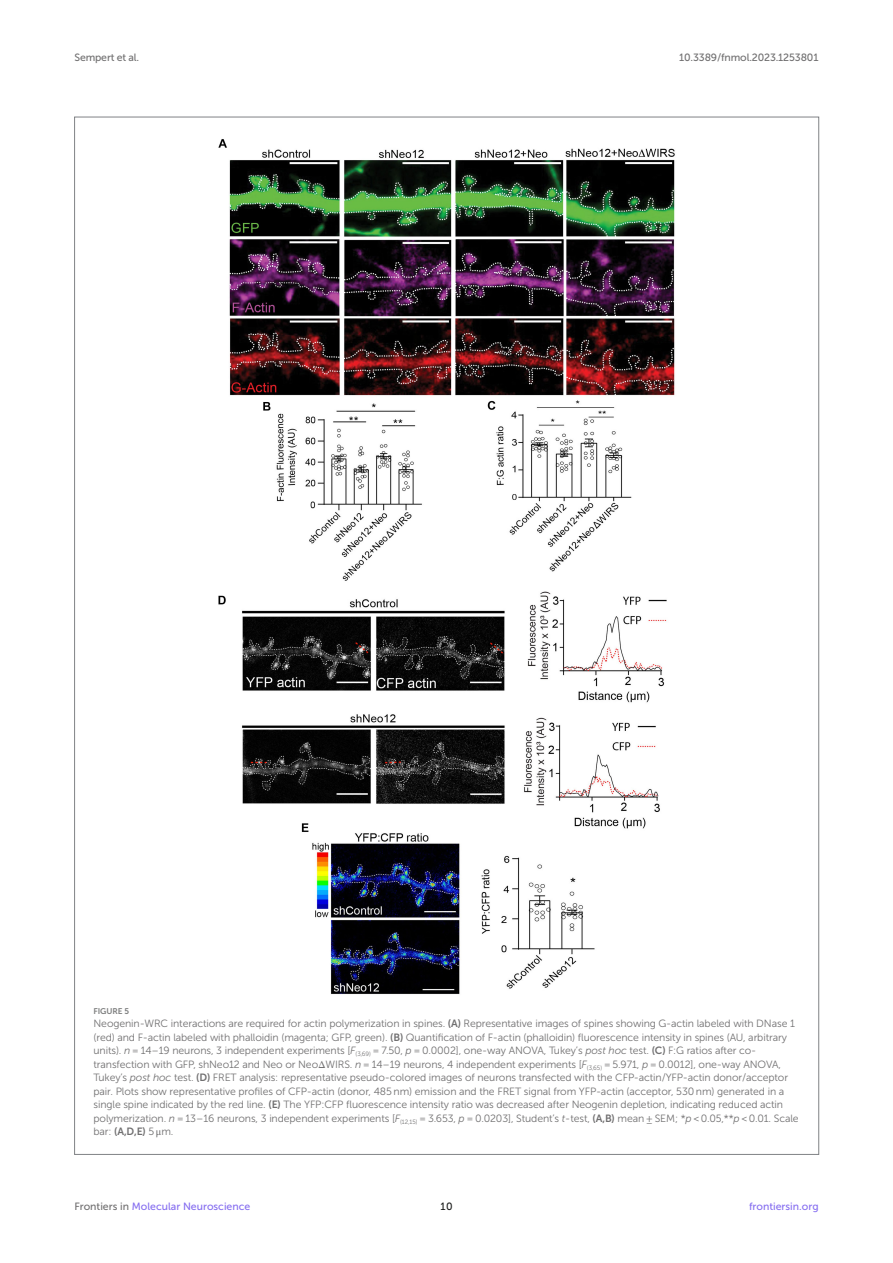
<style>
.page{position:relative;width:893px;height:1263px;background:#fff}
.page>*{position:absolute;margin:0;border:0;box-sizing:border-box;transform-origin:0 0}
.FIG_LEG{font:10.5px/13.5px "Museo Sans 300";letter-spacing:-.01em;color:#706f70}
.t1{font:10.5px "Museo Sans 500";color:#856df0}
.t2{font:10.5px "Museo Sans 500";letter-spacing:-.015em;color:#706f70}
.t3{font:10.5px "Museo Sans 500";color:#1b1c1b}
.FIG_HD{font:8.25px "Museo Sans 700";letter-spacing:-.01em;color:#7e7f7f}
.s1{font-family:"Museo Sans 700"}
.s2{font-style:italic}
.s3{font-family:"STIX General"}
.s4{color:#706f70}
</style>
<div class="page">
<img style="left:218px;top:139px;width:457px;height:855px">
<p class="t2" style="left:74px;top:51px;width:66px">Sempert et al.</p>
<p class="t2" style="left:679px;top:51px;width:141px">10.3389/fnmol.2023.1253801</p>
<p class="FIG_HD" style="left:94px;top:1006px;width:37px">FIGURE 5</p>
<p class="FIG_LEG" style="left:94px;top:1017px;width:707px">Neogenin-WRC interactions are required for actin polymerization in spines. <span class="s1">(A)</span> Representative images of spines showing G-actin labeled with DNase 1 (red) and F-actin labeled with phalloidin (magenta; GFP, green). <span class="s1">(B)</span> Quantification of F-actin (phalloidin) fluorescence intensity in spines (AU, arbitrary units). <span class="s2">n</span> = 14–19 neurons, 3 independent experiments [<span class="s2">F</span><sub>(3,69)</sub> = 7.50, <span class="s2">p</span> = 0.0002], one-way ANOVA, Tukey’s <span class="s2">post hoc</span> test. <span class="s1">(C)</span> F:G ratios after co&shy;transfection with GFP, shNeo12 and Neo or Neo<span class="s3">Δ</span>WIRS. <span class="s2">n</span> = 14–19 neurons, 4 independent experiments [<span class="s2">F</span><sub>(3,65)</sub> = 5.971, <span class="s2">p</span> = 0.0012], one-way ANOVA, Tukey’s <span class="s2">post hoc</span> test. <span class="s1">(D)</span> FRET analysis: representative pseudo-colored images of neurons transfected with the CFP-actin/YFP-actin donor/acceptor pair. Plots show representative profiles of CFP-actin (donor, 485 nm) emission and the FRET signal from YFP-actin (acceptor, 530 nm) generated in a single spine indicated by the red line. <span class="s1">(E)</span> The YFP:CFP fluorescence intensity ratio was decreased after Neogenin depletion, indicating reduced actin polymerization. <span class="s2">n</span> = 13–16 neurons, 3 independent experiments [<span class="s2">F</span><sub>(12,15)</sub> = 3.653, <span class="s2">p</span> = 0.0203], Student’s <span class="s2">t</span>-test, <span class="s1">(A,B)</span> mean ± SEM; *<span class="s2">p</span> &lt; 0.05,**<span class="s2">p</span> &lt; 0.01. Scale bar: <span class="s1">(A,D,E)</span> 5 <span class="s3">μ</span>m.</p>
<p class="t1" style="left:74px;top:1200px;width:177px"><span class="s4">Frontiers in</span> Molecular Neuroscience</p>
<p class="t3" style="left:440px;top:1200px;width:14px">10</p>
<p class="t1" style="left:749px;top:1200px;width:71px">frontiersin.org</p>
</div>
